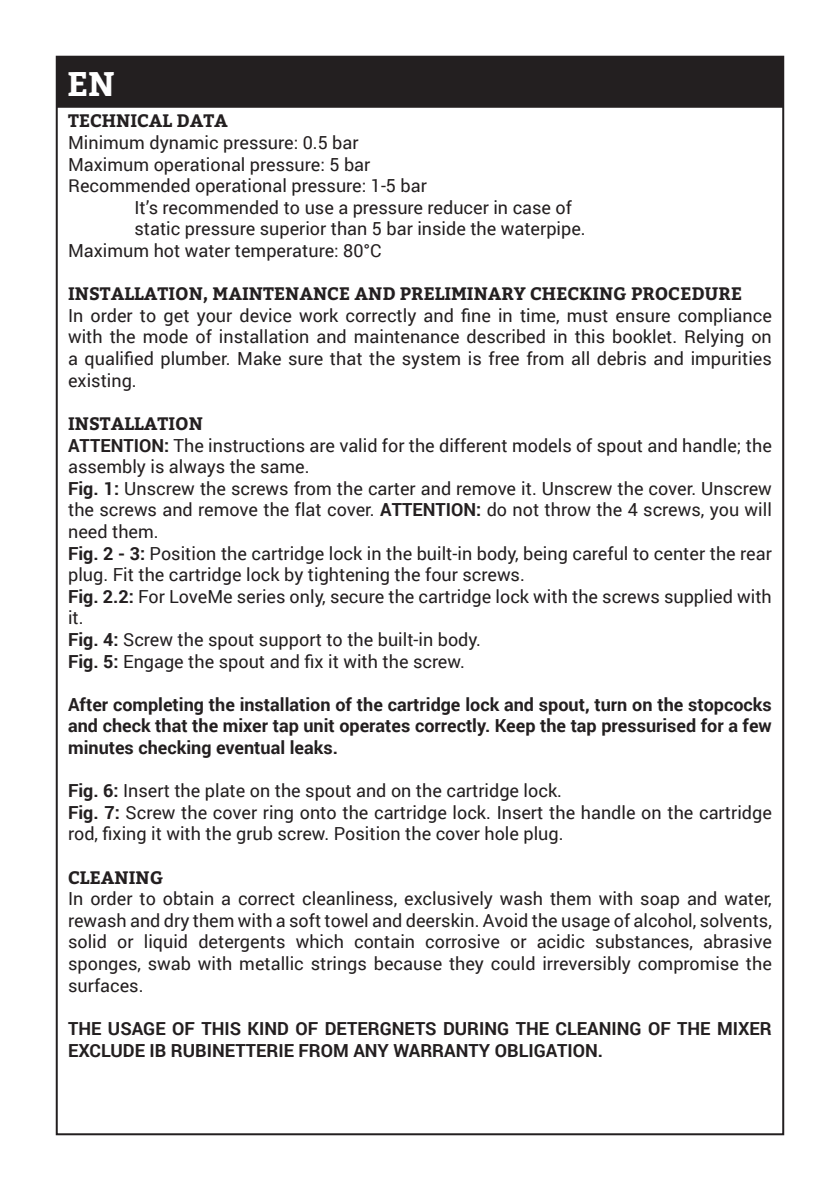
<style>
.page{position:relative;width:840px;height:1191px;background:#fff}
.page>*{position:absolute;margin:0;border:0;box-sizing:border-box;transform-origin:0 0}
.t1{font:700 34px "Bitter";color:#fff}
.t2{font:18px/21.6px "Roboto";color:#231f20}
.t3{font:700 18px/21.6px "Roboto";color:#231f20;text-align:justify}
.t4{font:700 18px "Bitter";color:#231f20}
.s1{font-weight:700}
</style>
<div class="page">
<div style="left:58px;top:58px;width:723px;height:49px;background:#231f20"></div>
<div style="left:57px;top:57px;width:725px;height:51px;border:2px solid #231f20"></div>
<p class="t1" style="left:67px;top:63px;width:50px">EN</p>
<p class="t4" style="left:68px;top:110px;width:161px">TECHNICAL DATA</p>
<p class="t2" style="left:68px;top:131px;width:292px">Minimum dynamic pressure: 0.5 bar</p>
<p class="t2" style="left:68px;top:153px;width:303px">Maximum operational pressure: 5 bar</p>
<p class="t2" style="left:68px;top:174px;width:360px">Recommended operational pressure: 1-5 bar</p>
<p class="t2" style="left:134px;top:196px;width:439px">It’s recommended to use a pressure reducer in case of</p>
<p class="t2" style="left:134px;top:217px;width:452px">static pressure superior than 5 bar inside the waterpipe.</p>
<p class="t2" style="left:68px;top:239px;width:315px">Maximum hot water temperature: 80°C</p>
<p class="t4" style="left:68px;top:283px;width:675px">INSTALLATION, MAINTENANCE AND PRELIMINARY CHECKING PROCEDURE</p>
<p class="t2" style="left:68px;top:304px;width:704px;text-align:justify">In order to get your device work correctly and fine in time, must ensure compliance with the mode of installation and maintenance described in this booklet. Relying on a qualified plumber. Make sure that the system is free from all debris and impurities existing.</p>
<p class="t4" style="left:68px;top:413px;width:136px">INSTALLATION</p>
<p class="t2" style="left:68px;top:433px;width:705px"><span class="s1">ATTENTION:</span> The instructions are valid for the different models of spout and handle; the assembly is always the same.</p>
<p class="t2" style="left:68px;top:477px;width:705px;text-align:justify"><span class="s1">Fig. 1:</span> Unscrew the screws from the carter and remove it. Unscrew the cover. Unscrew the screws and remove the flat cover. <span class="s1">ATTENTION:</span> do not throw the 4 screws, you will need them.</p>
<p class="t2" style="left:68px;top:541px;width:705px"><span class="s1">Fig. 2 - 3:</span> Position the cartridge lock in the built-in body, being careful to center the rear plug. Fit the cartridge lock by tightening the four screws.</p>
<p class="t2" style="left:68px;top:585px;width:704px"><span class="s1">Fig. 2.2:</span> For LoveMe series only, secure the cartridge lock with the screws supplied with it.</p>
<p class="t2" style="left:68px;top:628px;width:414px"><span class="s1">Fig. 4:</span> Screw the spout support to the built-in body.</p>
<p class="t2" style="left:68px;top:649px;width:398px"><span class="s1">Fig. 5:</span> Engage the spout and fix it with the screw.</p>
<p class="t3" style="left:68px;top:693px;width:705px">After completing the installation of the cartridge lock and spout, turn on the stopcocks and check that the mixer tap unit operates correctly. Keep the tap pressurised for a few minutes checking eventual leaks.</p>
<p class="t2" style="left:68px;top:779px;width:495px"><span class="s1">Fig. 6:</span> Insert the plate on the spout and on the cartridge lock.</p>
<p class="t2" style="left:68px;top:801px;width:704px"><span class="s1">Fig. 7:</span> Screw the cover ring onto the cartridge lock. Insert the handle on the cartridge rod, fixing it with the grub screw. Position the cover hole plug.</p>
<p class="t4" style="left:68px;top:866px;width:96px">CLEANING</p>
<p class="t2" style="left:68px;top:887px;width:705px;text-align:justify">In order to obtain a correct cleanliness, exclusively wash them with soap and water, rewash and dry them with a soft towel and deerskin. Avoid the usage of alcohol, solvents, solid or liquid detergents which contain corrosive or acidic substances, abrasive sponges, swab with metallic strings because they could irreversibly compromise the surfaces.</p>
<p class="t3" style="left:68px;top:1017px;width:704px">THE USAGE OF THIS KIND OF DETERGNETS DURING THE CLEANING OF THE MIXER<br>EXCLUDE IB RUBINETTERIE FROM ANY WARRANTY OBLIGATION.</p>
</div>
